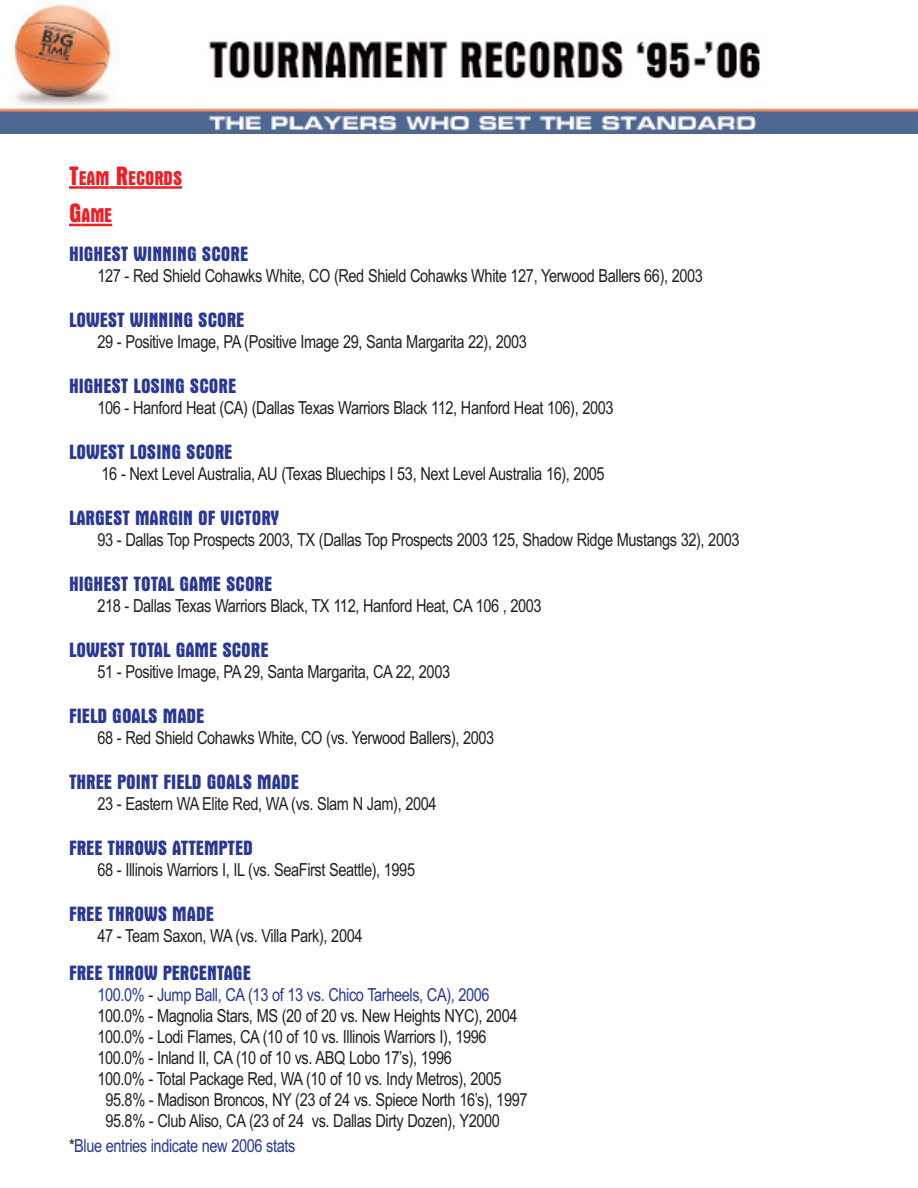
<style>
.page{position:relative;width:918px;height:1188px;background:#fff}
.page>*{position:absolute;margin:0;border:0;box-sizing:border-box;transform-origin:0 0}
.t1{font:700 condensed 21px "Aurora BT";color:#293795}
.t2{font:700 condensed 20.25px/37.5px "Aurora BT";color:#ee1e24}
.t3{font:18px "Arial";letter-spacing:-.03em;color:#231f20;scale:.81 1}
.t4{font:18px "Arial";letter-spacing:-.03em;color:#293795;scale:.81 1}
.s1{font-size:27px}
.s2{color:#231f20}
</style>
<div class="page">
<svg style="left:69px;top:186px;width:10px;height:3px"></svg>
<hr style="left:79px;top:186px;width:30px;height:3px;background:#ee1e24">
<hr style="left:109px;top:186px;width:19px;height:3px;background:#ee1e24">
<hr style="left:128px;top:186px;width:54px;height:3px;background:#ee1e24">
<svg style="left:69px;top:224px;width:12px;height:2px"></svg>
<hr style="left:81px;top:224px;width:31px;height:2px;background:#ee1e24">
<img style="left:0;top:4px;width:918px;height:130px">
<p class="t2" style="left:69px;top:159px;width:115px"><span class="s1">T</span>EAM <span class="s1">R</span>ECORDS<br><span class="s1">G</span>AME</p>
<p class="t1" style="left:69px;top:242px;width:181px">HIGHEST WINNING SCORE</p>
<p class="t3" style="left:98px;top:266px;width:749px">127 - Red Shield Cohawks White, CO (Red Shield Cohawks White 127, Yerwood Ballers 66), 2003</p>
<p class="t1" style="left:69px;top:308px;width:177px">LOWEST WINNING SCORE</p>
<p class="t3" style="left:98px;top:332px;width:532px">29 - Positive Image, PA (Positive Image 29, Santa Margarita 22), 2003</p>
<p class="t1" style="left:69px;top:374px;width:169px">HIGHEST LOSING SCORE</p>
<p class="t3" style="left:98px;top:398px;width:639px">106 - Hanford Heat (CA) (Dallas Texas Warriors Black 112, Hanford Heat 106), 2003</p>
<p class="t1" style="left:69px;top:440px;width:165px">LOWEST LOSING SCORE</p>
<p class="t3" style="left:102px;top:464px;width:623px">16 - Next Level Australia, AU (Texas Bluechips I 53, Next Level Australia 16), 2005</p>
<p class="t1" style="left:69px;top:506px;width:212px">LARGEST MARGIN OF VICTORY</p>
<p class="t3" style="left:98px;top:530px;width:794px">93 - Dallas Top Prospects 2003, TX (Dallas Top Prospects 2003 125, Shadow Ridge Mustangs 32), 2003</p>
<p class="t1" style="left:69px;top:572px;width:205px">HIGHEST TOTAL GAME SCORE</p>
<p class="t3" style="left:98px;top:596px;width:550px">218 - Dallas Texas Warriors Black, TX 112, Hanford Heat, CA 106 , 2003</p>
<p class="t1" style="left:69px;top:638px;width:201px">LOWEST TOTAL GAME SCORE</p>
<p class="t3" style="left:98px;top:662px;width:437px">51 - Positive Image, PA 29, Santa Margarita, CA 22, 2003</p>
<p class="t1" style="left:69px;top:704px;width:137px">FIELD GOALS MADE</p>
<p class="t3" style="left:98px;top:728px;width:492px">68 - Red Shield Cohawks White, CO (vs. Yerwood Ballers), 2003</p>
<p class="t1" style="left:69px;top:770px;width:231px">THREE POINT FIELD GOALS MADE</p>
<p class="t3" style="left:98px;top:794px;width:420px">23 - Eastern WA Elite Red, WA (vs. Slam N Jam), 2004</p>
<p class="t1" style="left:69px;top:836px;width:186px">FREE THROWS ATTEMPTED</p>
<p class="t3" style="left:98px;top:860px;width:394px">68 - Illinois Warriors I, IL (vs. SeaFirst Seattle), 1995</p>
<p class="t1" style="left:69px;top:902px;width:146px">FREE THROWS MADE</p>
<p class="t3" style="left:98px;top:926px;width:329px">47 - Team Saxon, WA (vs. Villa Park), 2004</p>
<p class="t1" style="left:69px;top:960px;width:183px">FREE THROW PERCENTAGE</p>
<p class="t4" style="left:98px;top:984px;width:486px">100.0% <span class="s2">-</span> Jump Ball, CA (13 of 13 vs. Chico Tarheels, CA), 2006</p>
<p class="t3" style="left:98px;top:1005px;width:520px">100.0% - Magnolia Stars, MS (20 of 20 vs. New Heights NYC), 2004</p>
<p class="t3" style="left:98px;top:1026px;width:482px">100.0% - Lodi Flames, CA (10 of 10 vs. Illinois Warriors I), 1996</p>
<p class="t3" style="left:98px;top:1047px;width:439px">100.0% - Inland II, CA (10 of 10 vs. ABQ Lobo 17’s), 1996</p>
<p class="t3" style="left:98px;top:1068px;width:501px">100.0% - Total Package Red, WA (10 of 10 vs. Indy Metros), 2005</p>
<p class="t3" style="left:106px;top:1089px;width:522px">95.8% - Madison Broncos, NY (23 of 24 vs. Spiece North 16’s), 1997</p>
<p class="t3" style="left:106px;top:1110px;width:488px">95.8% - Club Aliso, CA (23 of 24 vs. Dallas Dirty Dozen), Y2000</p>
<p class="t4" style="left:69px;top:1136px;width:281px"><span class="s2">*</span>Blue entries indicate new 2006 stats</p>
</div>
